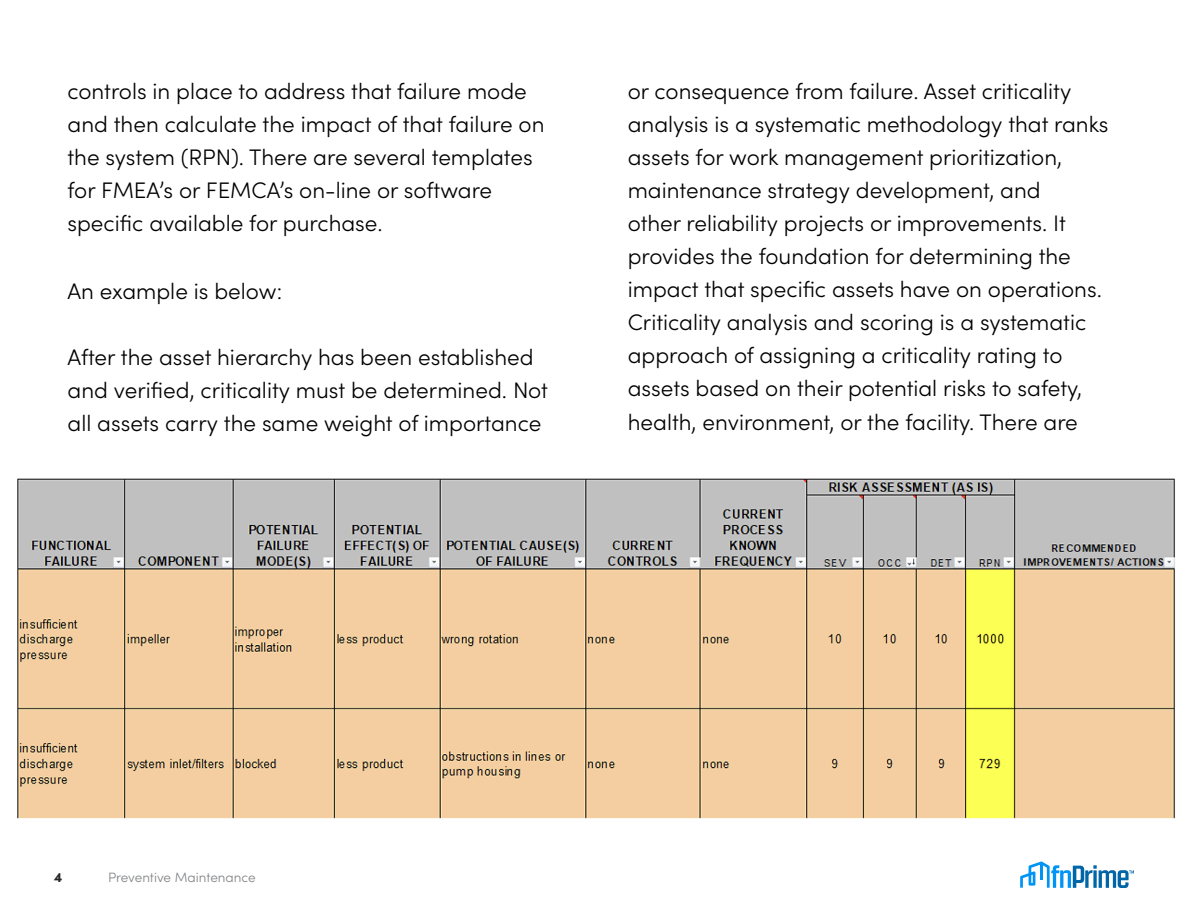
<style>
.page{position:relative;width:1188px;height:918px;background:#fff}
.page>*{position:absolute;margin:0;border:0;box-sizing:border-box;transform-origin:0 0}
.t1{font:300 22.5px/33px "Sofia Pro";color:#000}
.t2{font:300 13.5px "Sofia Pro";letter-spacing:-.005em;color:#808285}
.t3{font:900 13.5px "Sofia Pro";color:#292829}
</style>
<div class="page">
<svg style="left:1020px;top:861px;width:114px;height:27px"></svg>
<img style="left:17px;top:478px;width:1158px;height:341px">
<p class="t1" style="left:68px;top:74px;width:479px">controls in place to address that failure mode and then calculate the impact of that failure on the system (RPN). There are several templates for FMEA’s or FEMCA’s on-line or software specific available for purchase.</p>
<p class="t1" style="left:68px;top:273px;width:216px">An example is below:</p>
<p class="t1" style="left:68px;top:339px;width:482px">After the asset hierarchy has been established and verified, criticality must be determined. Not all assets carry the same weight of importance</p>
<p class="t1" style="left:628px;top:74px;width:482px">or consequence from failure. Asset criticality analysis is a systematic methodology that ranks assets for work management prioritization, maintenance strategy development, and<br>other reliability projects or improvements. It provides the foundation for determining the impact that specific assets have on operations.<br>Criticality analysis and scoring is a systematic approach of assigning a criticality rating to assets based on their potential risks to safety, health, environment, or the facility. There are</p>
<p class="t3" style="left:54px;top:867px;width:10px">4</p>
<p class="t2" style="left:108px;top:868px;width:149px">Preventive Maintenance</p>
</div>
